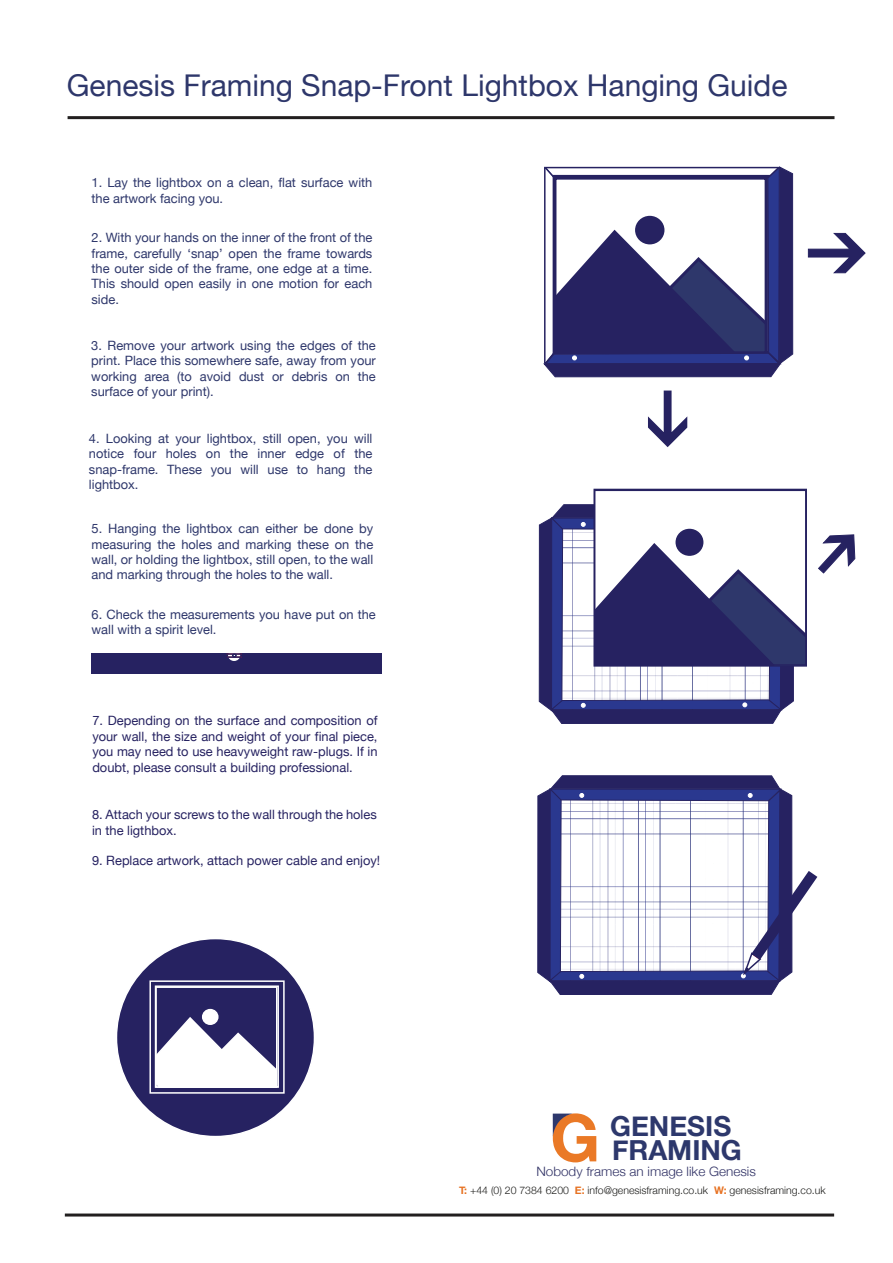
<style>
.page{position:relative;width:893px;height:1263px;background:#fff}
.page>*{position:absolute;margin:0;border:0;box-sizing:border-box;transform-origin:0 0}
.t1{font:700 65.55px "Helvetica Neue";color:#ea7926}
.t2{font:30px "Helvetica Neue";color:#2e376b}
.t3{font:700 27.6px "Helvetica Neue";color:#2d386c}
.t4{font:12.9px/15.5px "Helvetica Neue";color:#2e376b;text-align:justify}
.t5{font:12.9px/15.5px "Helvetica Neue";color:#262261;text-align:justify}
.t6{font:300 12.9px "Helvetica Neue";color:#323366;scale:1.04 1}
.t7{font:300 10.5px "Helvetica Neue";color:#1c1c1a}
.s1{font-weight:700;color:#e77324}
</style>
<div class="page">
<div style="left:75px;top:1136px;width:31px;height:32px;border:5px solid #fff;border-radius:50%"></div>
<div style="left:116px;top:938px;width:198px;height:198px;background:#262261;border-radius:50%"></div>
<div style="left:149px;top:980px;width:136px;height:114px;border:2px solid #fff"></div>
<div style="left:155px;top:985px;width:124px;height:103px;border:2px solid #fff"></div>
<div style="left:203px;top:1009px;width:15px;height:15px;background:#fff;border-radius:50%"></div>
<div style="left:202px;top:1009px;width:17px;height:16px;border:2px solid #fff;border-radius:50%"></div>
<svg style="left:158px;top:1016px;width:116px;height:69px"></svg>
<div style="left:155px;top:986px;width:122px;height:102px;border:2px solid #fff"></div>
<div style="left:92px;top:653px;width:290px;height:20px;background:#262261"></div>
<div style="left:228px;top:650px;width:12px;height:11px;background:#fff;border-radius:50%"></div>
<svg style="left:227px;top:653px;width:15px;height:5px"></svg>
<hr style="left:68px;top:116px;width:766px;height:3px;background:#221f1f">
<hr style="left:65px;top:1213px;width:769px;height:3px;background:#221f1f">
<svg style="left:808px;top:233px;width:58px;height:40px"></svg>
<svg style="left:543px;top:166px;width:250px;height:211px"></svg>
<svg style="left:537px;top:775px;width:280px;height:220px"></svg>
<svg style="left:539px;top:504px;width:267px;height:220px"></svg>
<div style="left:594px;top:490px;width:213px;height:176px;border:2px solid #262261"></div>
<svg style="left:818px;top:534px;width:37px;height:39px"></svg>
<svg style="left:648px;top:390px;width:39px;height:57px"></svg>
<svg style="left:553px;top:1113px;width:20px;height:22px"></svg>
<h2 class="t2" style="left:67px;top:74px;width:722px">Genesis Framing Snap-Front Lightbox Hanging Guide</h2>
<p class="t4" style="left:92px;top:176px;width:282px">1. Lay the lightbox on a clean, flat surface with the artwork facing you.</p>
<p class="t4" style="left:92px;top:231px;width:282px">2. With your hands on the inner of the front of the frame, carefully ‘snap’ open the frame towards the outer side of the frame, one edge at a time.<br>This should open easily in one motion for each side.</p>
<p class="t4" style="left:91px;top:339px;width:286px">3. Remove your artwork using the edges of the print. Place this somewhere safe, away from your working area (to avoid dust or debris on the surface of your print).</p>
<p class="t4" style="left:89px;top:432px;width:285px">4. Looking at your lightbox, still open, you will notice four holes on the inner edge of the snap-frame. These you will use to hang the lightbox.</p>
<p class="t4" style="left:92px;top:522px;width:283px">5. Hanging the lightbox can either be done by measuring the holes and marking these on the wall, or holding the lightbox, still open, to the wall and marking through the holes to the wall.</p>
<p class="t4" style="left:92px;top:608px;width:286px">6. Check the measurements you have put on the wall with a spirit level.</p>
<p class="t5" style="left:92px;top:714px;width:287px">7. Depending on the surface and composition of your wall, the size and weight of your final piece, you may need to use heavyweight raw-plugs. If in doubt, please consult a building professional.</p>
<p class="t5" style="left:92px;top:808px;width:286px">8. Attach your screws to the wall through the holes in the ligthbox.</p>
<p class="t5" style="left:92px;top:854px;width:290px">9. Replace artwork, attach power cable and enjoy!</p>
<h1 class="t1" style="left:550px;top:1100px;width:51px">G</h1>
<h3 class="t3" style="left:610px;top:1110px;width:123px">GENESIS</h3>
<h3 class="t3" style="left:612px;top:1134px;width:131px">FRAMING</h3>
<p class="t6" style="left:536px;top:1167px;width:213px">Nobody frames an image like Genesis</p>
<p class="t7" style="left:459px;top:1186px;width:368px"><span class="s1">T:</span> +44 (0) 20 7384 6200 <span class="s1">E:</span> info@genesisframing.co.uk <span class="s1">W:</span> genesisframing.co.uk</p>
</div>
